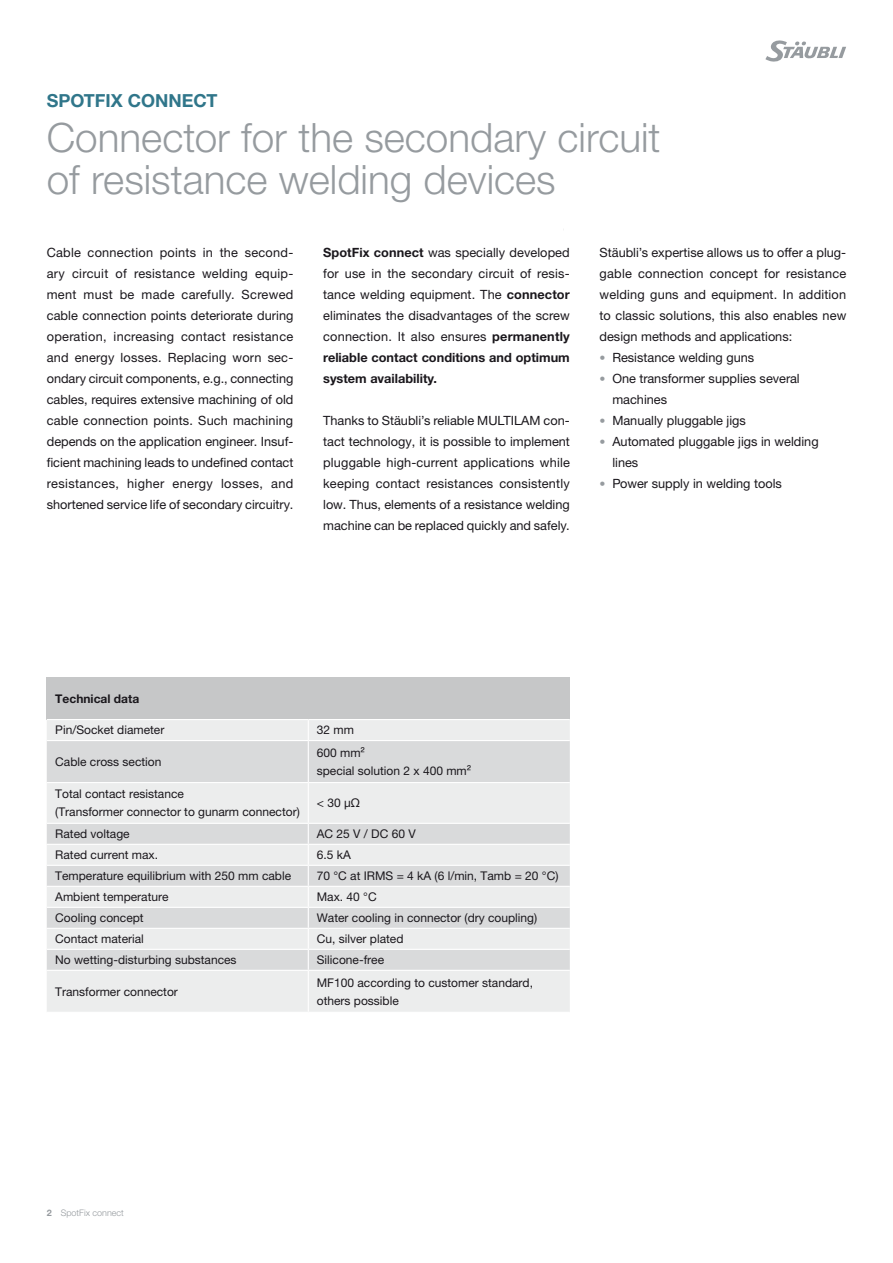
<style>
.page{position:relative;width:893px;height:1263px;background:#fff}
.page>*{position:absolute;margin:0;border:0;box-sizing:border-box;transform-origin:0 0}
.Headline_Inside_DE{font:300 40.5px/42px "Helvetica Neue LTW1 G";color:#969b9f}
.Capture_Kicker_Insid{font:700 18px "Helvetica Neue LTW1 G";color:#30768a}
.RunningText_Inside_E{font:12.75px/21px "Helvetica Neue LTW1 G";color:#1a171c;text-align:justify}
.Table_Body_neutral{font:12px/18px "Helvetica Neue LTW1 G";color:#1a171c}
.Table_Header_neutral{font:700 12px "Helvetica Neue LTW1 G";color:#1a171c}
.t1{font:300 9px "Helvetica Neue LTW1 G";color:#969b9f}
.s1{font-weight:700}
.s2{font-weight:300;font-size:12px;color:#969b9f}
</style>
<div class="page">
<svg style="left:765px;top:40px;width:81px;height:22px"></svg>
<div style="left:47px;top:677px;width:523px;height:42px;background:#c6c7c8"></div>
<div style="left:47px;top:720px;width:523px;height:292px;background:#eceded"></div>
<svg style="left:47px;top:741px;width:523px;height:229px;background:#e1e2e3"></svg>
<svg style="left:308px;top:720px;width:1px;height:20px"></svg>
<hr style="left:47px;top:740px;width:261px;height:1px;background:#fff">
<hr style="left:308px;top:740px;width:262px;height:1px;background:#fff">
<hr style="left:308px;top:741px;width:1px;height:41px;background:#fff">
<hr style="left:47px;top:782px;width:261px;height:1px;background:#fff">
<hr style="left:308px;top:782px;width:262px;height:1px;background:#fff">
<hr style="left:308px;top:783px;width:1px;height:40px;background:#fff">
<hr style="left:47px;top:823px;width:261px;height:1px;background:#fff">
<hr style="left:308px;top:823px;width:262px;height:1px;background:#fff">
<hr style="left:47px;top:844px;width:261px;height:1px;background:#fff">
<hr style="left:308px;top:844px;width:262px;height:1px;background:#fff">
<hr style="left:47px;top:865px;width:261px;height:1px;background:#fff">
<hr style="left:308px;top:865px;width:262px;height:1px;background:#fff">
<hr style="left:47px;top:886px;width:261px;height:1px;background:#fff">
<hr style="left:308px;top:886px;width:262px;height:1px;background:#fff">
<hr style="left:47px;top:907px;width:261px;height:1px;background:#fff">
<hr style="left:308px;top:907px;width:262px;height:1px;background:#fff">
<hr style="left:47px;top:928px;width:261px;height:1px;background:#fff">
<hr style="left:308px;top:928px;width:262px;height:1px;background:#fff">
<hr style="left:47px;top:949px;width:261px;height:1px;background:#fff">
<hr style="left:308px;top:949px;width:262px;height:1px;background:#fff">
<svg style="left:308px;top:824px;width:1px;height:146px"></svg>
<hr style="left:47px;top:970px;width:261px;height:1px;background:#fff">
<hr style="left:308px;top:970px;width:262px;height:1px;background:#fff">
<hr style="left:308px;top:971px;width:1px;height:41px;background:#fff">
<p class="Capture_Kicker_Insid" style="left:47px;top:89px;width:172px">SPOTFIX CONNECT</p>
<p class="Headline_Inside_DE" style="left:47px;top:116px;width:615px">Connector for the secondary circuit of resistance welding devices</p>
<p class="RunningText_Inside_E" style="left:47px;top:242px;width:248px">Cable connection points in the second&shy;ary circuit of resistance welding equip&shy;ment must be made carefully. Screwed cable connection points deteriorate during operation, increasing contact resistance and energy losses. Replacing worn sec&shy;ondary circuit components, e.g., connecting cables, requires extensive machining of old cable connection points. Such machining depends on the application engineer. Insuf&shy;ficient machining leads to undefined contact resistances, higher energy losses, and shortened service life of secondary circuitry.</p>
<p class="RunningText_Inside_E" style="left:323px;top:242px;width:248px"><span class="s1">SpotFix connect</span> was specially developed for use in the secondary circuit of resis&shy;tance welding equipment. The <span class="s1">connector </span>eliminates the disadvantages of the screw connection. It also ensures <span class="s1">permanently reliable contact conditions and optimum system availability.</span></p>
<p class="RunningText_Inside_E" style="left:323px;top:410px;width:248px">Thanks to Stäubli’s reliable MULTILAM con&shy;tact technology, it is possible to implement pluggable high-current applications while keeping contact resistances consistently low. Thus, elements of a resistance welding machine can be replaced quickly and safely.</p>
<p class="RunningText_Inside_E" style="left:600px;top:242px;width:248px">Stäubli’s expertise allows us to offer a plug&shy;gable connection concept for resistance welding guns and equipment. In addition to classic solutions, this also enables new design methods and applications:</p>
<p class="RunningText_Inside_E" style="left:600px;top:347px;width:156px"><span class="s2">•</span> Resistance welding guns</p>
<p class="RunningText_Inside_E" style="left:612px;top:368px;width:189px;text-indent:-13px"><span class="s2">•</span> One transformer supplies several machines</p>
<p class="RunningText_Inside_E" style="left:600px;top:410px;width:148px"><span class="s2">•</span> Manually pluggable jigs</p>
<p class="RunningText_Inside_E" style="left:612px;top:431px;width:208px;text-indent:-13px"><span class="s2">•</span> Automated pluggable jigs in welding lines</p>
<p class="RunningText_Inside_E" style="left:600px;top:473px;width:184px"><span class="s2">•</span> Power supply in welding tools</p>
<p class="Table_Header_neutral" style="left:55px;top:691px;width:85px">Technical data</p>
<p class="Table_Body_neutral" style="left:55px;top:721px;width:111px">Pin/Socket diameter</p>
<p class="Table_Body_neutral" style="left:317px;top:721px;width:39px">32 mm</p>
<p class="Table_Body_neutral" style="left:55px;top:752px;width:108px">Cable cross section</p>
<p class="Table_Body_neutral" style="left:317px;top:743px;width:156px">600 mm²<br>special solution 2 x 400 mm²</p>
<p class="Table_Body_neutral" style="left:55px;top:785px;width:246px">Total contact resistance<br>(Transformer connector to gunarm connector)</p>
<p class="Table_Body_neutral" style="left:317px;top:794px;width:44px">&lt; 30 µΩ</p>
<p class="Table_Body_neutral" style="left:55px;top:825px;width:76px">Rated voltage</p>
<p class="Table_Body_neutral" style="left:317px;top:825px;width:100px">AC 25 V / DC 60 V</p>
<p class="Table_Body_neutral" style="left:55px;top:846px;width:104px">Rated current max.</p>
<p class="Table_Body_neutral" style="left:317px;top:846px;width:36px">6.5 kA</p>
<p class="Table_Body_neutral" style="left:55px;top:867px;width:237px">Temperature equilibrium with 250 mm cable</p>
<p class="Table_Body_neutral" style="left:317px;top:867px;width:243px">70 °C at IRMS = 4 kA (6 l/min, Τamb = 20 °C)</p>
<p class="Table_Body_neutral" style="left:55px;top:888px;width:115px">Ambient temperature</p>
<p class="Table_Body_neutral" style="left:317px;top:888px;width:61px">Max. 40 °C</p>
<p class="Table_Body_neutral" style="left:55px;top:909px;width:90px">Cooling concept</p>
<p class="Table_Body_neutral" style="left:317px;top:909px;width:222px">Water cooling in connector (dry coupling)</p>
<p class="Table_Body_neutral" style="left:55px;top:930px;width:90px">Contact material</p>
<p class="Table_Body_neutral" style="left:317px;top:930px;width:88px">Cu, silver plated</p>
<p class="Table_Body_neutral" style="left:55px;top:951px;width:183px">No wetting-disturbing substances</p>
<p class="Table_Body_neutral" style="left:317px;top:951px;width:69px">Silicone-free</p>
<p class="Table_Body_neutral" style="left:55px;top:982px;width:124px">Transformer connector</p>
<p class="Table_Body_neutral" style="left:317px;top:973px;width:218px">MF100 according to customer standard, others possible</p>
<p class="t1" style="left:47px;top:1207px;width:79px"><span class="s1">2</span> SpotFix connect</p>
</div>
